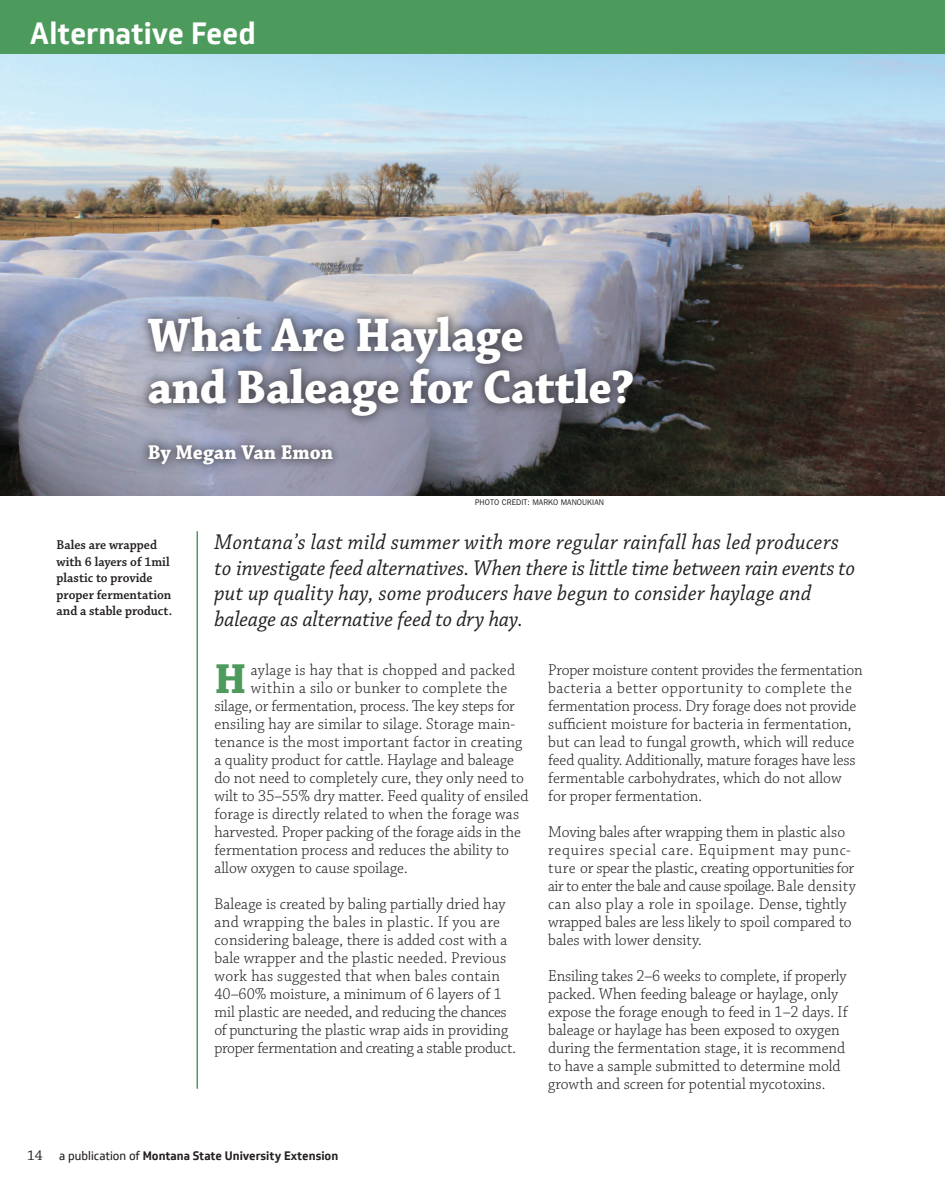
<style>
.page{position:relative;width:945px;height:1188px;background:#fff}
.page>*{position:absolute;margin:0;border:0;box-sizing:border-box;transform-origin:0 0}
.t1{font:700 49.5px/52.5px "Chaparral Pro";letter-spacing:-.01em;color:#fff;scale:.95 1}
.Baseline_Body_with_d{font:700 44.1px "Chaparral Pro";color:#4d9a5d;scale:.96 1}
.t2{font:700 30px "Soleto";color:#fff;scale:.95 1}
.Pull_Quote__no_basel{font:italic 22.5px/25.5px "Chaparral Pro";letter-spacing:.01em;color:#231f20;scale:.95 1}
.t3{font:700 21px "Chaparral Pro";color:#fff;scale:.96 1}
.Baseline_Body{font:300 16.5px/18px "Chaparral Pro";color:#231f20;scale:.96 1}
.Baseline_Body_with_d-2{font:300 16.5px "Chaparral Pro";color:#231f20;scale:.96 1}
.Baseline_Body_balanc{font:300 16.5px/18px "Chaparral Pro";color:#231f20;scale:.96 1}
.Baseline_Body_with_d-3{font:300 16.5px "Chaparral Pro";letter-spacing:.02em;color:#231f20;scale:.96 1}
.JS_Caption{font:600 13.5px/16.5px "Chaparral Pro";color:#231f20;scale:.96 1}
.t4{font:700 12px "Soleto";color:#231f20;scale:.95 1}
.photo_credit{font:8.25px "ITC Franklin Gothic Std";letter-spacing:.01em;color:#231f20;scale:.95 1}
.s1{font-family:"Chaparral Pro";font-weight:400;font-size:15px}
.s2{font-weight:400}
</style>
<div class="page">
<hr style="left:196px;top:532px;width:2px;height:556px;background:#4d9a5d">
<img style="left:0;top:54px;width:945px;height:442px">
<div style="left:130px;top:297px;width:521px;height:186px;background:#231f20;opacity:.25"></div>
<div style="left:139px;top:307px;width:503px;height:166px;background:#231f20;opacity:.75"></div>
<div style="left:0;top:0;width:945px;height:54px;background:#4d9a5d"></div>
<h3 class="t2" style="left:30px;top:14px;width:239px">Alternative Feed</h3>
<p class="t1" style="left:148px;top:311px;width:514px">What Are Haylage<br>and Baleage for Cattle?</p>
<p class="t3" style="left:148px;top:440px;width:195px">By Megan Van Emon</p>
<p class="JS_Caption" style="left:57px;top:537px;width:122px">Bales are wrapped with 6 layers of 1mil plastic to provide proper fermentation and a stable product.</p>
<p class="photo_credit" style="left:475px;top:498px;width:137px">PHOTO CREDIT: MARKO MANOUKIAN</p>
<p class="Pull_Quote__no_basel" style="left:214px;top:530px;width:676px">Montana’s last mild summer with more regular rainfall has led producers to investigate feed alternatives. When there is little time between rain events to put up quality hay, some producers have begun to consider haylage and baleage as alternative feed to dry hay.</p>
<p class="Baseline_Body_with_d" style="left:214px;top:653px;width:35px">H</p>
<p class="Baseline_Body_with_d-3" style="left:251px;top:661px;width:277px">aylage is hay that is chopped and packed</p>
<p class="Baseline_Body" style="left:548px;top:662px;width:329px">Proper moisture content provides the fermentation bacteria a better opportunity to complete the fermentation process. Dry forage does not provide sufficient moisture for bacteria in fermentation, but can lead to fungal growth, which will reduce feed quality. Additionally, mature forages have less fermentable carbohydrates, which do not allow for proper fermentation.</p>
<p class="Baseline_Body" style="left:548px;top:824px;width:322px">Moving bales after wrapping them in plastic also requires special care. Equipment may punc&shy;ture or spear the plastic, creating opportunities for air to enter the bale and cause spoilage. Bale density can also play a role in spoilage. Dense, tightly wrapped bales are less likely to spoil compared to bales with lower density.</p>
<p class="Baseline_Body_balanc" style="left:548px;top:968px;width:314px">Ensiling takes 2–6 weeks to complete, if properly packed. When feeding baleage or haylage, only expose the forage enough to feed in 1–2 days. If baleage or haylage has been exposed to oxygen during the fermentation stage, it is recommend to have a sample submitted to determine mold growth and screen for potential mycotoxins.</p>
<p class="Baseline_Body_with_d-3" style="left:251px;top:679px;width:269px">within a silo or bunker to complete the</p>
<p class="Baseline_Body_with_d-2" style="left:214px;top:697px;width:314px">silage, or fermentation, process. The key steps for</p>
<p class="Baseline_Body_with_d-2" style="left:214px;top:715px;width:315px">ensiling hay are similar to silage. Storage main-</p>
<p class="Baseline_Body_with_d-2" style="left:214px;top:733px;width:322px">tenance is the most important factor in creating</p>
<p class="Baseline_Body_with_d-2" style="left:214px;top:751px;width:313px">a quality product for cattle. Haylage and baleage</p>
<p class="Baseline_Body_with_d-2" style="left:214px;top:769px;width:324px">do not need to completely cure, they only need to</p>
<p class="Baseline_Body_with_d-2" style="left:214px;top:787px;width:328px">wilt to 35–55% dry matter. Feed quality of ensiled</p>
<p class="Baseline_Body_with_d-2" style="left:214px;top:805px;width:319px">forage is directly related to when the forage was</p>
<p class="Baseline_Body_with_d-2" style="left:214px;top:823px;width:321px">harvested. Proper packing of the forage aids in the</p>
<p class="Baseline_Body_with_d-2" style="left:214px;top:841px;width:308px">fermentation process and reduces the ability to</p>
<p class="Baseline_Body_with_d-2" style="left:214px;top:859px;width:203px">allow oxygen to cause spoilage.</p>
<p class="Baseline_Body" style="left:214px;top:896px;width:316px">Baleage is created by baling partially dried hay and wrapping the bales in plastic. If you are considering baleage, there is added cost with a bale wrapper and the plastic needed. Previous work has suggested that when bales contain 40–60% moisture, a minimum of 6 layers of 1 mil plastic are needed, and reducing the chances of puncturing the plastic wrap aids in providing proper fermentation and creating a stable product.</p>
<p class="t4" style="left:27px;top:1148px;width:329px"><span class="s1">14</span> <span class="s2">a publication of</span> Montana State University Extension</p>
</div>
